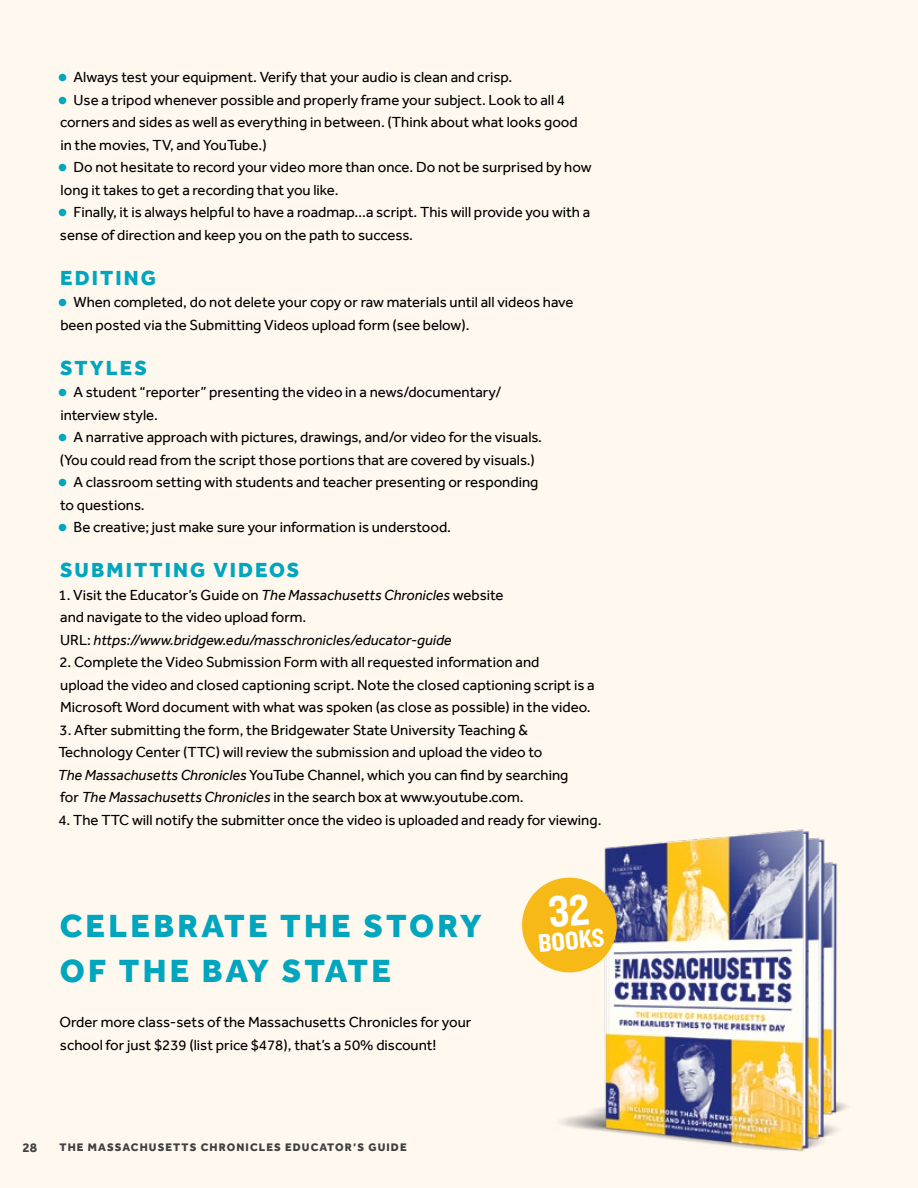
<style>
.page{position:relative;width:918px;height:1188px;background:#fff8ef}
.page>*{position:absolute;margin:0;border:0;box-sizing:border-box;transform-origin:0 0}
.MAIN_HEADER{font:800 33px/45px "Effra";letter-spacing:.1em;color:#00a6be}
.t1{font:26.25px "Knockout HTF50 Welterweight";color:#fff}
.guiding_questions{font:800 21px "Effra";letter-spacing:.1em;color:#00a6be}
.Regular_main_text{font:15px/22.5px "Effra";color:#000}
.Regular_main_text-2{font:italic 15px/22.5px "Effra";color:#000}
.t2{font:700 13.5px "Effra";color:#414042}
.t3{font:800 11.25px "Effra";letter-spacing:.1em;color:#414042}
.s1{font-size:30px;color:#00a6be}
.s2{font-style:normal}
.s3{font-style:italic}
</style>
<div class="page">
<img style="left:830px;top:862px;width:15px;height:273px">
<img style="left:560px;top:829px;width:270px;height:323px">
<svg style="left:522px;top:876px;width:97px;height:98px"></svg>
<p class="Regular_main_text" style="left:57px;top:66px;width:457px"><span class="s1">•</span> Always test your equipment. Verify that your audio is clean and crisp.</p>
<p class="Regular_main_text" style="left:57px;top:88px;width:522px"><span class="s1">•</span> Use a tripod whenever possible and properly frame your subject. Look to all 4 corners and sides as well as everything in between. (Think about what looks good in the movies, TV, and YouTube.)</p>
<p class="Regular_main_text" style="left:57px;top:156px;width:536px"><span class="s1">•</span> Do not hesitate to record your video more than once. Do not be surprised by how long it takes to get a recording that you like.</p>
<p class="Regular_main_text" style="left:57px;top:201px;width:535px"><span class="s1">•</span> Finally, it is always helpful to have a roadmap…a script. This will provide you with a sense of direction and keep you on the path to success.</p>
<h1 class="guiding_questions" style="left:60px;top:265px;width:97px">EDITING</h1>
<p class="Regular_main_text" style="left:57px;top:291px;width:518px"><span class="s1">•</span> When completed, do not delete your copy or raw materials until all videos have been posted via the Submitting Videos upload form (see below).</p>
<h1 class="guiding_questions" style="left:60px;top:355px;width:88px">STYLES</h1>
<p class="Regular_main_text" style="left:57px;top:381px;width:446px"><span class="s1">•</span> A student “reporter” presenting the video in a news/documentary/ interview style.</p>
<p class="Regular_main_text" style="left:57px;top:426px;width:487px"><span class="s1">•</span> A narrative approach with pictures, drawings, and/or video for the visuals. (You could read from the script those portions that are covered by visuals.)</p>
<p class="Regular_main_text" style="left:57px;top:471px;width:483px"><span class="s1">•</span> A classroom setting with students and teacher presenting or responding</p>
<p class="Regular_main_text" style="left:60px;top:493px;width:86px">to questions.</p>
<p class="Regular_main_text" style="left:57px;top:516px;width:396px"><span class="s1">•</span> Be creative; just make sure your information is understood.</p>
<h1 class="guiding_questions" style="left:60px;top:557px;width:241px">SUBMITTING VIDEOS</h1>
<p class="Regular_main_text-2" style="left:59px;top:583px;width:447px"><span class="s2">1. Visit the Educator’s Guide on</span> The Massachusetts Chronicles <span class="s2">website and navigate to the video upload form.<br>URL:</span> https://www.bridgew.edu/masschronicles/educator-guide</p>
<p class="Regular_main_text" style="left:59px;top:651px;width:537px">2. Complete the Video Submission Form with all requested information and<br>upload the video and closed captioning script. Note the closed captioning script is a<br>Microsoft Word document with what was spoken (as close as possible) in the video.</p>
<p class="Regular_main_text" style="left:58px;top:718px;width:512px">3. After submitting the form, the Bridgewater State University Teaching &amp; Technology Center (TTC) will review the submission and upload the video to <span class="s3">The Massachusetts Chronicles</span> YouTube Channel, which you can find by searching for <span class="s3">The Massachusetts Chronicles</span> in the search box at www.youtube.com.</p>
<p class="Regular_main_text" style="left:58px;top:808px;width:545px">4. The TTC will notify the submitter once the video is uploaded and ready for viewing.</p>
<h1 class="MAIN_HEADER" style="left:60px;top:903px;width:424px">CELEBRATE THE STORY<br>OF THE BAY STATE</h1>
<p class="Regular_main_text" style="left:60px;top:1011px;width:413px">Order more class-sets of the Massachusetts Chronicles for your school for just $239 (list price $478), that’s a 50% discount!</p>
<p class="t2" style="left:22px;top:1140px;width:16px">28</p>
<p class="t3" style="left:60px;top:1141px;width:349px">THE MASSACHUSETTS CHRONICLES EDUCATOR’S GUIDE</p>
<p class="t1" style="left:537px;top:930px;width:68px;rotate:-5deg">BOOKS</p>
</div>
